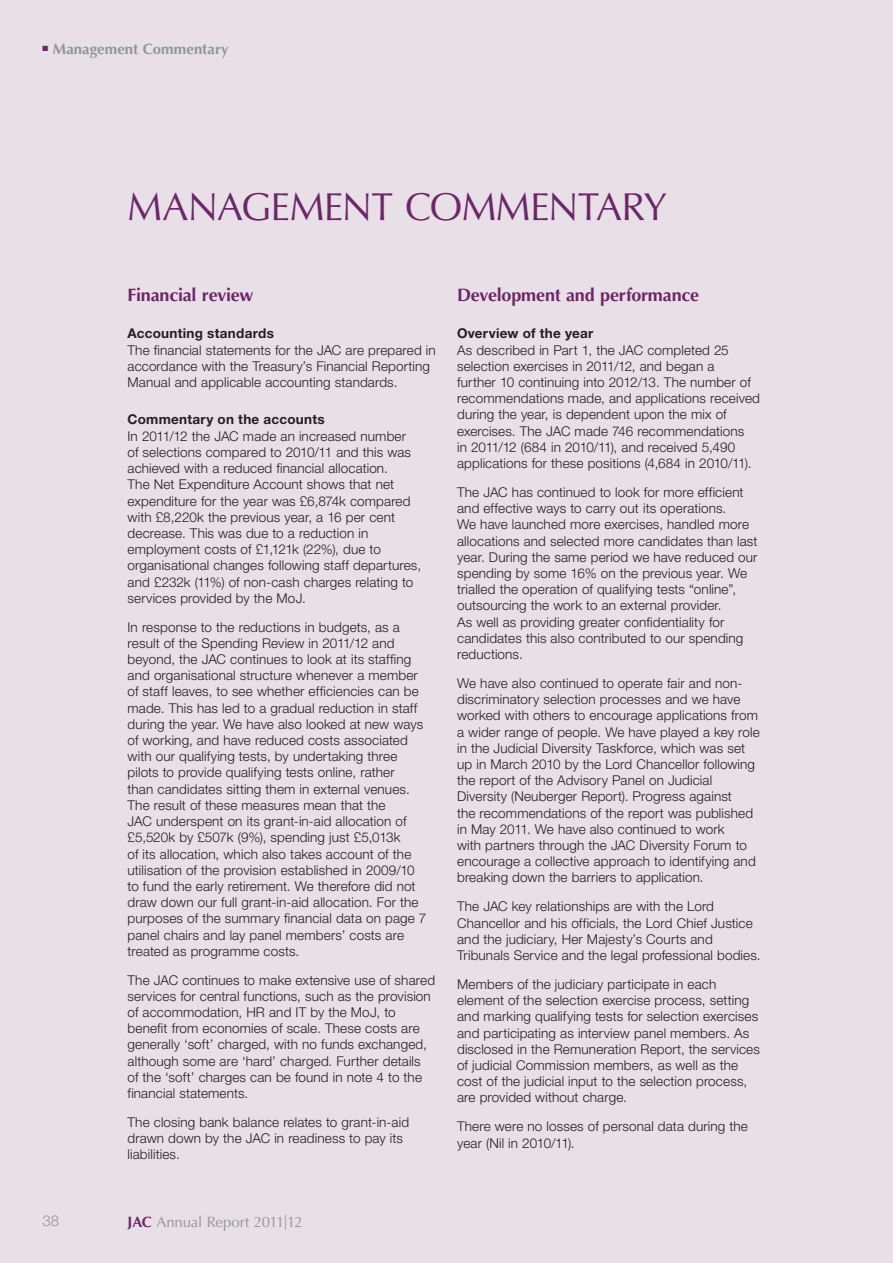
<style>
.page{position:relative;width:893px;height:1263px;background:#e8dfe7}
.page>*{position:absolute;margin:0;border:0;box-sizing:border-box;transform-origin:0 0}
.Chapter_head{font:39px "Optima LT Std";letter-spacing:-.02em;color:#6c2669}
.ACCOUNT_SUB_HEAD_1{font:700 18px "Optima LT Std";letter-spacing:-.01em;color:#6c2669}
.t1{font:15px "Optima LT Std";letter-spacing:-.015em;color:#939598}
.t2{font:700 15px "Optima LT Std";letter-spacing:.005em;color:#939598}
.t3{font:300 15px "Helvetica Neue LT Pro";color:#939598}
.ACCOUNT_copy{font:300 13.5px/16.2px "Helvetica Neue LT Pro";letter-spacing:.01em;color:#231f20}
.ACCOUNT_SUB_HEAD_2{font:700 13.5px "Helvetica Neue LT Pro";letter-spacing:.02em;color:#231f20}
.s1{color:#6c2669}
.s2{font-weight:700;color:#6c2669}
</style>
<div class="page">
<p class="t2" style="left:43px;top:40px;width:188px"><span class="s1">■</span> Management Commentary</p>
<p class="Chapter_head" style="left:128px;top:184px;width:541px">MANAGEMENT COMMENTARY</p>
<p class="ACCOUNT_SUB_HEAD_1" style="left:128px;top:284px;width:128px">Financial review</p>
<p class="ACCOUNT_SUB_HEAD_2" style="left:128px;top:325px;width:148px">Accounting standards</p>
<p class="ACCOUNT_copy" style="left:128px;top:341px;width:310px">The financial statements for the JAC are prepared in accordance with the Treasury’s Financial Reporting<br>Manual and applicable accounting standards.</p>
<p class="ACCOUNT_SUB_HEAD_2" style="left:128px;top:411px;width:199px">Commentary on the accounts</p>
<p class="ACCOUNT_copy" style="left:128px;top:427px;width:295px">In 2011/12 the JAC made an increased number<br>of selections compared to 2010/11 and this was achieved with a reduced financial allocation.<br>The Net Expenditure Account shows that net expenditure for the year was £6,874k compared with £8,220k the previous year, a 16 per cent decrease. This was due to a reduction in employment costs of £1,121k (22%), due to organisational changes following staff departures, and £232k (11%) of non-cash charges relating to services provided by the MoJ.</p>
<p class="ACCOUNT_copy" style="left:128px;top:618px;width:300px">In response to the reductions in budgets, as a result of the Spending Review in 2011/12 and beyond, the JAC continues to look at its staffing and organisational structure whenever a member of staff leaves, to see whether efficiencies can be made. This has led to a gradual reduction in staff during the year. We have also looked at new ways of working, and have reduced costs associated with our qualifying tests, by undertaking three pilots to provide qualifying tests online, rather<br>than candidates sitting them in external venues.<br>The result of these measures mean that the<br>JAC underspent on its grant-in-aid allocation of £5,520k by £507k (9%), spending just £5,013k<br>of its allocation, which also takes account of the utilisation of the provision established in 2009/10 to fund the early retirement. We therefore did not draw down our full grant-in-aid allocation. For the purposes of the summary financial data on page 7 panel chairs and lay panel members’ costs are treated as programme costs.</p>
<p class="ACCOUNT_copy" style="left:128px;top:971px;width:309px">The JAC continues to make extensive use of shared services for central functions, such as the provision of accommodation, HR and IT by the MoJ, to benefit from economies of scale. These costs are generally ‘soft’ charged, with no funds exchanged, although some are ‘hard’ charged. Further details<br>of the ‘soft’ charges can be found in note 4 to the financial statements.</p>
<p class="ACCOUNT_copy" style="left:128px;top:1114px;width:283px">The closing bank balance relates to grant-in-aid drawn down by the JAC in readiness to pay its liabilities.</p>
<p class="t3" style="left:43px;top:1212px;width:18px">38</p>
<p class="t1" style="left:128px;top:1213px;width:177px"><span class="s2">JAC</span> Annual Report 2011|12</p>
<p class="ACCOUNT_SUB_HEAD_1" style="left:457px;top:284px;width:243px">Development and performance</p>
<p class="ACCOUNT_SUB_HEAD_2" style="left:457px;top:325px;width:138px">Overview of the year</p>
<p class="ACCOUNT_copy" style="left:457px;top:341px;width:304px">As described in Part 1, the JAC completed 25 selection exercises in 2011/12, and began a<br>further 10 continuing into 2012/13. The number of recommendations made, and applications received during the year, is dependent upon the mix of exercises. The JAC made 746 recommendations<br>in 2011/12 (684 in 2010/11), and received 5,490 applications for these positions (4,684 in 2010/11).</p>
<p class="ACCOUNT_copy" style="left:457px;top:484px;width:302px">The JAC has continued to look for more efficient and effective ways to carry out its operations.<br>We have launched more exercises, handled more allocations and selected more candidates than last year. During the same period we have reduced our spending by some 16% on the previous year. We trialled the operation of qualifying tests “online”, outsourcing the work to an external provider.<br>As well as providing greater confidentiality for candidates this also contributed to our spending reductions.</p>
<p class="ACCOUNT_copy" style="left:457px;top:675px;width:304px">We have also continued to operate fair and non&shy;discriminatory selection processes and we have worked with others to encourage applications from a wider range of people. We have played a key role in the Judicial Diversity Taskforce, which was set up in March 2010 by the Lord Chancellor following the report of the Advisory Panel on Judicial Diversity (Neuberger Report). Progress against<br>the recommendations of the report was published in May 2011. We have also continued to work<br>with partners through the JAC Diversity Forum to encourage a collective approach to identifying and breaking down the barriers to application.</p>
<p class="ACCOUNT_copy" style="left:457px;top:898px;width:305px">The JAC key relationships are with the Lord Chancellor and his officials, the Lord Chief Justice and the judiciary, Her Majesty’s Courts and Tribunals Service and the legal professional bodies.</p>
<p class="ACCOUNT_copy" style="left:457px;top:976px;width:304px">Members of the judiciary participate in each element of the selection exercise process, setting and marking qualifying tests for selection exercises and participating as interview panel members. As disclosed in the Remuneration Report, the services of judicial Commission members, as well as the cost of the judicial input to the selection process, are provided without charge.</p>
<p class="ACCOUNT_copy" style="left:457px;top:1118px;width:292px">There were no losses of personal data during the year (Nil in 2010/11).</p>
</div>
